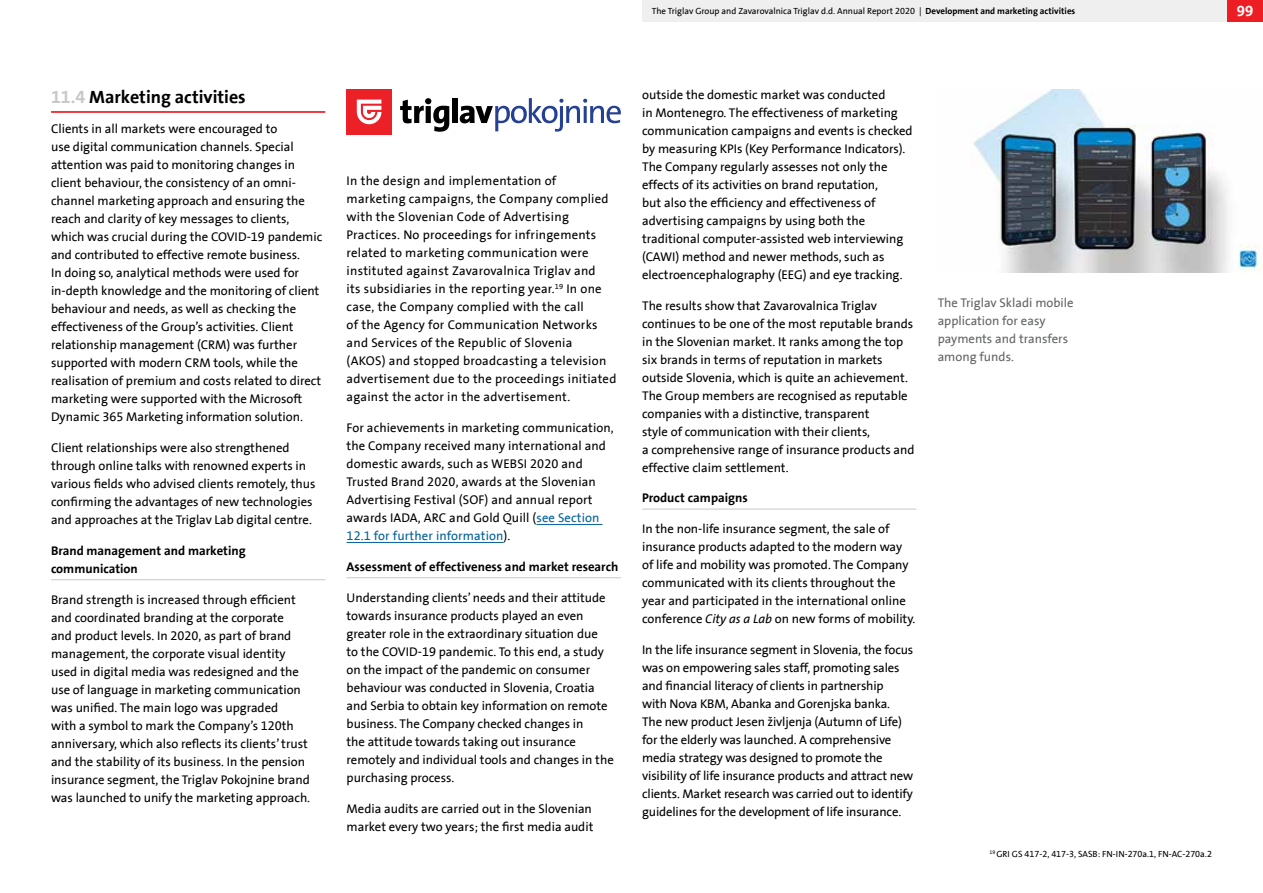
<style>
.page{position:relative;width:1263px;height:893px;background:#fff}
.page>*{position:absolute;margin:0;border:0;box-sizing:border-box;transform-origin:0 0}
.t1{font:700 18px "Triglav The Sans";color:#000}
.t2{font:700 15px "Triglav The Sans";color:#fff}
.t3{font:12.75px/18px "Triglav The Sans";color:#000}
.t4{font:12.75px/18px "Triglav The Sans";letter-spacing:.02em;color:#000}
.t5{font:700 12.75px/18px "Triglav The Sans";color:#000}
.t6{font:12.75px/18px "Triglav The Sans";color:#636466}
.t7{font:9px "Triglav The Sans";color:#000}
.s1{font-weight:700}
.s2{color:#c7c8ca}
.s3{color:#00619a}
.s4{font-style:italic}
</style>
<div class="page">
<hr style="left:51px;top:111px;width:274px;height:2px;background:#ed1d24">
<hr style="left:51px;top:579px;width:274px;height:1px;background:#c7c8ca">
<div style="left:347px;top:89px;width:45px;height:45px;background:#eb2127"></div>
<svg style="left:357px;top:100px;width:24px;height:24px"></svg>
<svg style="left:400px;top:98px;width:49px;height:34px"></svg>
<div style="left:452px;top:98px;width:5px;height:25px;background:#000"></div>
<svg style="left:460px;top:98px;width:161px;height:34px"></svg>
<hr style="left:536px;top:524px;width:66px;height:1px;background:#00619a">
<hr style="left:347px;top:542px;width:156px;height:1px;background:#00619a">
<hr style="left:347px;top:577px;width:274px;height:1px;background:#c7c8ca">
<div style="left:642px;top:0;width:621px;height:21px;background:#efeff0"></div>
<div style="left:1227px;top:0;width:36px;height:21px;background:#ed1d24"></div>
<hr style="left:642px;top:509px;width:274px;height:1px;background:#c7c8ca">
<img style="left:973px;top:89px;width:290px;height:183px">
<p class="t7" style="left:652px;top:6px;width:425px">The Triglav Group and Zavarovalnica Triglav d.d. Annual Report 2020 | <span class="s1">Development and marketing activities</span></p>
<p class="t2" style="left:1237px;top:3px;width:18px">99</p>
<h1 class="t1" style="left:51px;top:86px;width:196px"><span class="s2">11.4</span> Marketing activities</h1>
<p class="t3" style="left:51px;top:120px;width:273px">Clients in all markets were encouraged to<br>use digital communication channels. Special attention was paid to monitoring changes in client behaviour, the consistency of an omni&shy;channel marketing approach and ensuring the reach and clarity of key messages to clients, which was crucial during the COVID-19 pandemic and contributed to effective remote business.<br>In doing so, analytical methods were used for in-depth knowledge and the monitoring of client behaviour and needs, as well as checking the effectiveness of the Group’s activities. Client relationship management (CRM) was further supported with modern CRM tools, while the realisation of premium and costs related to direct marketing were supported with the Microsoft Dynamic 365 Marketing information solution.</p>
<p class="t3" style="left:51px;top:439px;width:266px">Client relationships were also strengthened through online talks with renowned experts in various fields who advised clients remotely, thus confirming the advantages of new technologies and approaches at the Triglav Lab digital centre.</p>
<p class="t5" style="left:51px;top:542px;width:196px">Brand management and marketing communication</p>
<p class="t3" style="left:51px;top:591px;width:260px">Brand strength is increased through efficient and coordinated branding at the corporate<br>and product levels. In 2020, as part of brand management, the corporate visual identity used in digital media was redesigned and the use of language in marketing communication was unified. The main logo was upgraded<br>with a symbol to mark the Company’s 120th anniversary, which also reflects its clients’ trust and the stability of its business. In the pension insurance segment, the Triglav Pokojnine brand was launched to unify the marketing approach.</p>
<p class="t4" style="left:347px;top:172px;width:271px">In the design and implementation of marketing campaigns, the Company complied with the Slovenian Code of Advertising Practices. No proceedings for infringements related to marketing communication were instituted against Zavarovalnica Triglav and<br>its subsidiaries in the reporting year.<sup>19</sup> In one case, the Company complied with the call<br>of the Agency for Communication Networks and Services of the Republic of Slovenia<br>(AKOS) and stopped broadcasting a television advertisement due to the proceedings initiated against the actor in the advertisement.</p>
<p class="t3" style="left:347px;top:419px;width:269px">For achievements in marketing communication, the Company received many international and domestic awards, such as WEBSI 2020 and Trusted Brand 2020, awards at the Slovenian Advertising Festival (SOF) and annual report awards IADA, ARC and Gold Quill (<span class="s3">see Section 12.1 for further information</span>).</p>
<p class="t5" style="left:347px;top:558px;width:273px">Assessment of effectiveness and market research</p>
<p class="t3" style="left:347px;top:589px;width:269px">Understanding clients’ needs and their attitude towards insurance products played an even greater role in the extraordinary situation due<br>to the COVID-19 pandemic. To this end, a study on the impact of the pandemic on consumer behaviour was conducted in Slovenia, Croatia and Serbia to obtain key information on remote business. The Company checked changes in<br>the attitude towards taking out insurance remotely and individual tools and changes in the purchasing process.</p>
<p class="t3" style="left:347px;top:799px;width:248px">Media audits are carried out in the Slovenian market every two years; the first media audit</p>
<p class="t3" style="left:642px;top:86px;width:272px">outside the domestic market was conducted<br>in Montenegro. The effectiveness of marketing communication campaigns and events is checked by measuring KPIs (Key Performance Indicators).<br>The Company regularly assesses not only the effects of its activities on brand reputation,<br>but also the efficiency and effectiveness of advertising campaigns by using both the traditional computer-assisted web interviewing (CAWI) method and newer methods, such as electroencephalography (EEG) and eye tracking.</p>
<p class="t3" style="left:642px;top:297px;width:274px">The results show that Zavarovalnica Triglav continues to be one of the most reputable brands in the Slovenian market. It ranks among the top six brands in terms of reputation in markets outside Slovenia, which is quite an achievement.<br>The Group members are recognised as reputable companies with a distinctive, transparent<br>style of communication with their clients,<br>a comprehensive range of insurance products and effective claim settlement.</p>
<p class="t5" style="left:642px;top:489px;width:107px">Product campaigns</p>
<p class="t3" style="left:642px;top:520px;width:275px">In the non-life insurance segment, the sale of insurance products adapted to the modern way of life and mobility was promoted. The Company communicated with its clients throughout the year and participated in the international online conference <span class="s4">City as a Lab</span> on new forms of mobility.</p>
<p class="t3" style="left:642px;top:641px;width:273px">In the life insurance segment in Slovenia, the focus was on empowering sales staff, promoting sales and financial literacy of clients in partnership<br>with Nova KBM, Abanka and Gorenjska banka.<br>The new product Jesen življenja (Autumn of Life) for the elderly was launched. A comprehensive media strategy was designed to promote the visibility of life insurance products and attract new clients. Market research was carried out to identify guidelines for the development of life insurance.</p>
<p class="t6" style="left:938px;top:294px;width:138px">The Triglav Skladi mobile application for easy payments and transfers among funds.</p>
<p class="t7" style="left:989px;top:849px;width:224px"><sup>19</sup> GRI GS 417-2, 417-3, SASB: FN-IN-270a.1, FN-AC-270a.2</p>
</div>
